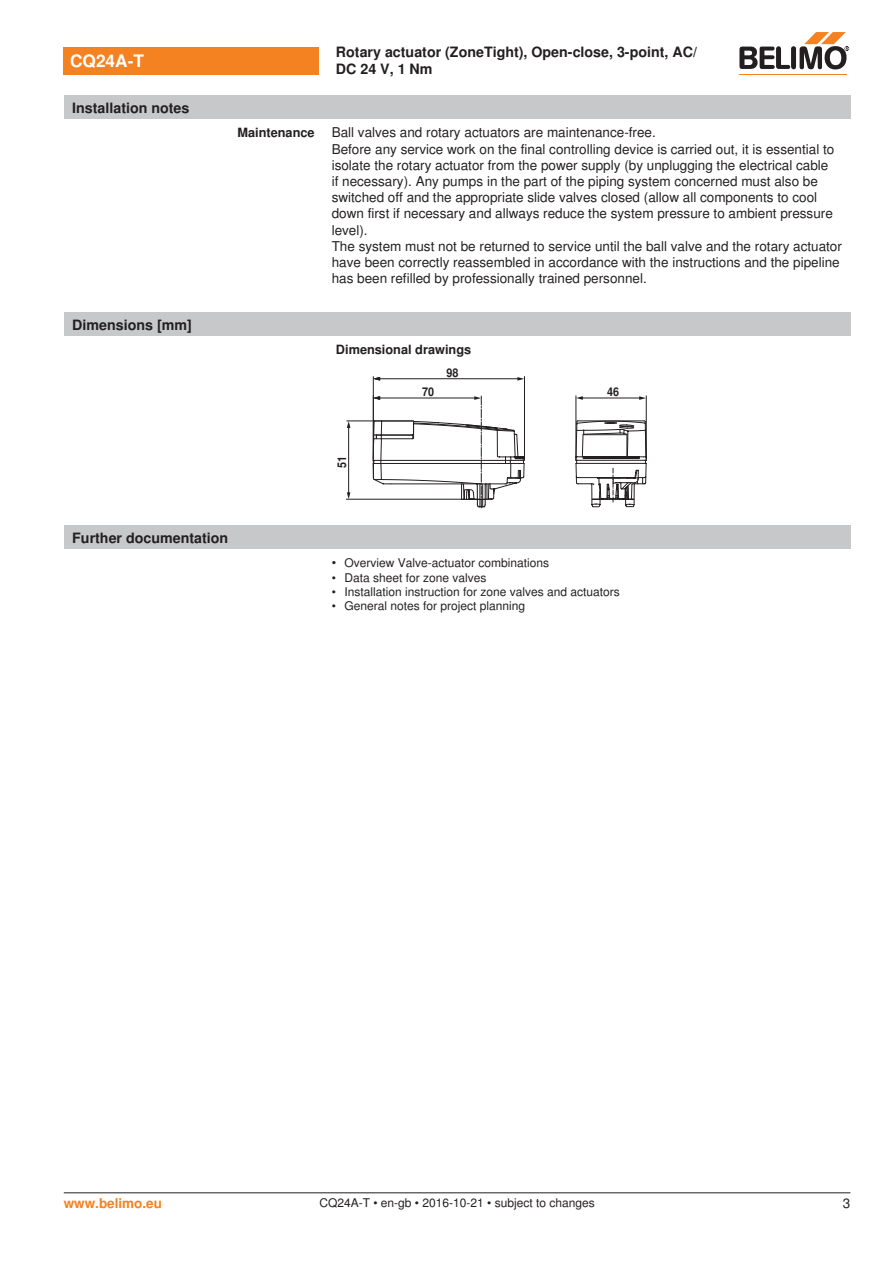
<style>
.page{position:relative;width:893px;height:1263px;background:#fff}
.page>*{position:absolute;margin:0;border:0;box-sizing:border-box;transform-origin:0 0}
.t1{font:700 17.25px "Nimbus Sans BEL";color:#fff}
.t2{font:700 14.25px/17.1px "Nimbus Sans BEL";color:#231f20}
.Rechtsbündig_Footer{font:13.5px/16.2px "Nimbus Sans BEL";color:#231f20}
.t3{font:700 13.5px "Nimbus Sans BEL";color:#f58220}
.Rechtsbündig{font:700 12.75px "Nimbus Sans BEL";color:#231f20}
.Bulletpoints{font:12px "Nimbus Sans BEL";color:#231f20}
.Footer_EU_center{font:12px "Nimbus Sans BEL";color:#231f20}
.t4{font:700 12px "Nimbus Sans BEL";color:#231f20;scale:.9 1}
.s1{font-size:12.75px}
</style>
<div class="page">
<div style="left:64px;top:313px;width:786px;height:23px;background:#c7c8ca"></div>
<hr style="left:348px;top:424px;width:1px;height:70px;background:#231f20">
<svg style="left:347px;top:422px;width:3px;height:6px"></svg>
<svg style="left:347px;top:492px;width:3px;height:7px"></svg>
<hr style="left:346px;top:421px;width:67px;height:1px;background:#231f20">
<hr style="left:346px;top:499px;width:117px;height:1px;background:#231f20">
<hr style="left:524px;top:376px;width:1px;height:84px;background:#231f20">
<svg style="left:517px;top:377px;width:7px;height:4px"></svg>
<hr style="left:373px;top:376px;width:1px;height:83px;background:#231f20">
<svg style="left:372px;top:396px;width:153px;height:112px"></svg>
<hr style="left:379px;top:398px;width:97px;height:1px;background:#231f20">
<svg style="left:373px;top:377px;width:7px;height:4px"></svg>
<hr style="left:379px;top:378px;width:141px;height:1px;background:#231f20">
<svg style="left:575px;top:395px;width:72px;height:113px"></svg>
<div style="left:64px;top:526px;width:786px;height:23px;background:#c7c8ca"></div>
<div style="left:64px;top:47px;width:255px;height:27px;background:#f58220"></div>
<hr style="left:739px;top:74px;width:107px;height:1px;background:#f58220">
<svg style="left:739px;top:32px;width:110px;height:38px"></svg>
<div style="left:64px;top:96px;width:786px;height:23px;background:#c7c8ca"></div>
<hr style="left:64px;top:1192px;width:786px;height:1px;background:#231f20">
<p class="t1" style="left:70px;top:51px;width:75px">CQ24A-T</p>
<p class="t2" style="left:336px;top:44px;width:363px">Rotary actuator (ZoneTight), Open-close, 3-point, AC/<br>DC 24 V, 1 Nm</p>
<p class="t2" style="left:72px;top:100px;width:119px">Installation notes</p>
<p class="t2" style="left:72px;top:317px;width:121px">Dimensions [mm]</p>
<p class="Rechtsbündig" style="left:237px;top:125px;width:79px">Maintenance</p>
<p class="Rechtsbündig_Footer" style="left:332px;top:125px;width:326px">Ball valves and rotary actuators are maintenance-free.</p>
<p class="Rechtsbündig_Footer" style="left:332px;top:141px;width:504px">Before any service work on the final controlling device is carried out, it is essential to isolate the rotary actuator from the power supply (by unplugging the electrical cable if necessary). Any pumps in the part of the piping system concerned must also be switched off and the appropriate slide valves closed (allow all components to cool down first if necessary and allways reduce the system pressure to ambient pressure level).</p>
<p class="Rechtsbündig_Footer" style="left:332px;top:238px;width:512px">The system must not be returned to service until the ball valve and the rotary actuator have been correctly reassembled in accordance with the instructions and the pipeline has been refilled by professionally trained personnel.</p>
<p class="Rechtsbündig" style="left:336px;top:342px;width:137px">Dimensional drawings</p>
<p class="t4" style="left:446px;top:365px;width:15px">98</p>
<p class="t4" style="left:334px;top:468px;width:15px;rotate:-90deg">51</p>
<p class="t4" style="left:422px;top:384px;width:15px">70</p>
<p class="t4" style="left:607px;top:384px;width:15px">46</p>
<p class="t2" style="left:72px;top:529px;width:157px">Further documentation</p>
<p class="Bulletpoints" style="left:332px;top:556px;width:219px"><span class="s1">•</span> Overview Valve-actuator combinations</p>
<p class="Bulletpoints" style="left:332px;top:570px;width:156px">• Data sheet for zone valves</p>
<p class="Bulletpoints" style="left:332px;top:584px;width:290px">• Installation instruction for zone valves and actuators</p>
<p class="Bulletpoints" style="left:332px;top:599px;width:195px">• General notes for project planning</p>
<p class="t3" style="left:64px;top:1195px;width:100px">www.belimo.eu</p>
<p class="Footer_EU_center" style="left:319px;top:1196px;width:277px">CQ24A-T • en-gb • 2016-10-21 • subject to changes</p>
<p class="Rechtsbündig_Footer" style="left:843px;top:1196px;width:9px">3</p>
</div>
